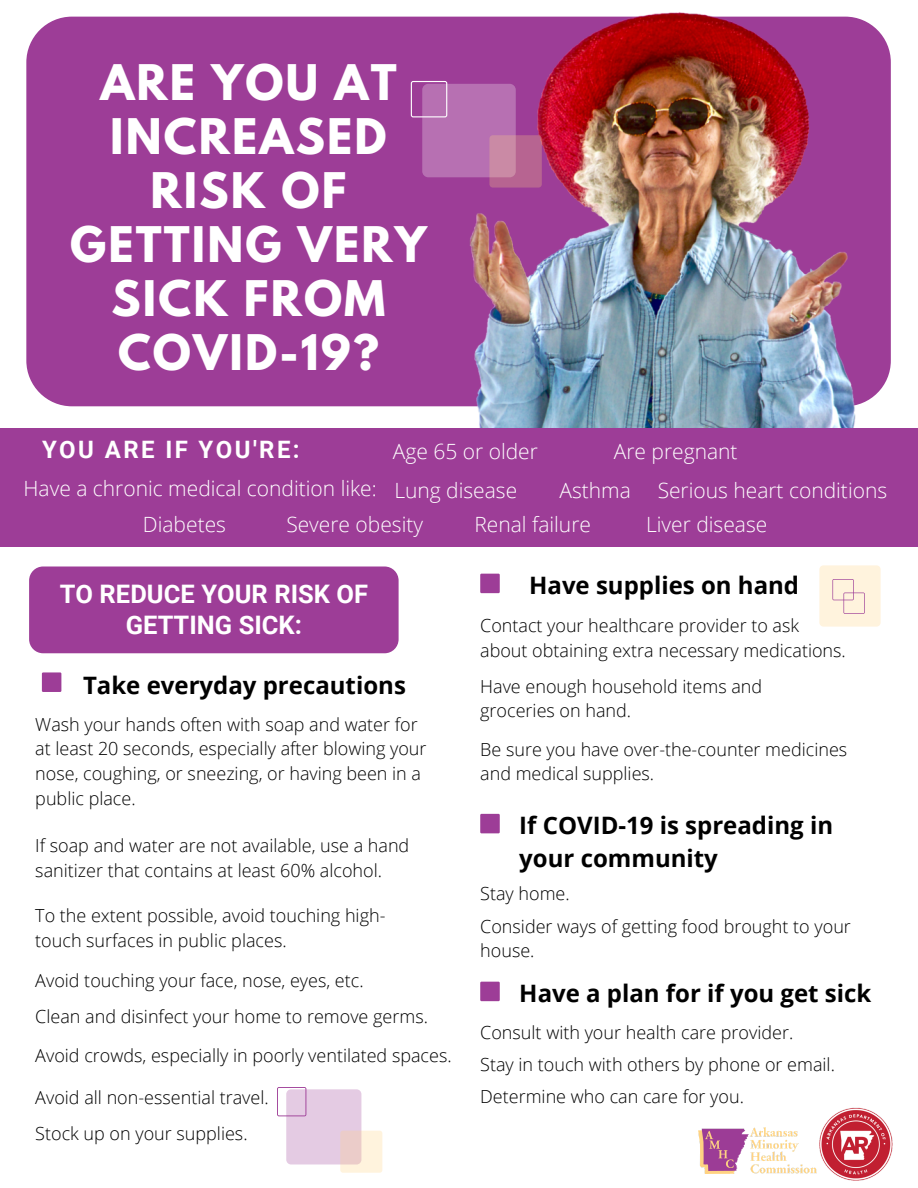
<style>
.page{position:relative;width:918px;height:1188px;background:#fff}
.page>*{position:absolute;margin:0;border:0;box-sizing:border-box;transform-origin:0 0}
.t1{font:700 43.5px/54.2px "League Spartan";letter-spacing:.05em;color:#fff;text-align:center}
.t2{font:700 25.5px/31.7px "Roboto";color:#fff;text-align:center}
.t3{font:700 24px/32.7px "Open Sans";color:#000}
.t4{font:700 24px "Roboto";letter-spacing:.1em;color:#fff}
.t5{font:300 21px "Open Sans";color:#fff}
.t6{font:300 18px/24.8px "Open Sans";color:#000}
</style>
<div class="page">
<div style="left:26px;top:17px;width:865px;height:389px;background:#9d3d97;border-radius:46px"></div>
<img style="left:441px;top:12px;width:431px;height:416px">
<div style="left:286px;top:1089px;width:75px;height:76px;background:#e4cbe3;border-radius:5px"></div>
<svg style="left:277px;top:1087px;width:29px;height:29px"></svg>
<svg style="left:340px;top:1131px;width:42px;height:42px;background:#f6e3d5"></svg>
<div style="left:0;top:428px;width:918px;height:119px;background:#9d3d97"></div>
<div style="left:29px;top:567px;width:370px;height:86px;background:#9d3d97;border-radius:14px"></div>
<div style="left:42px;top:672px;width:19px;height:20px;background:#9d3d97"></div>
<div style="left:480px;top:574px;width:20px;height:19px;background:#9d3d97"></div>
<div style="left:480px;top:814px;width:20px;height:19px;background:#9d3d97"></div>
<div style="left:480px;top:982px;width:20px;height:19px;background:#9d3d97"></div>
<img style="left:699px;top:1127px;width:77px;height:47px">
<img style="left:776px;top:1107px;width:117px;height:74px">
<div style="left:422px;top:84px;width:94px;height:93px;background:#b770b2;border-radius:6px"></div>
<svg style="left:411px;top:81px;width:36px;height:36px"></svg>
<svg style="left:489px;top:135px;width:53px;height:53px;background:#be7299"></svg>
<div style="left:819px;top:565px;width:62px;height:62px;background:#fff3dd;border-radius:4px"></div>
<svg style="left:832px;top:579px;width:33px;height:35px"></svg>
<h1 class="t1" style="left:70px;top:61px;width:358px">ARE YOU AT<br>INCREASED<br>RISK OF<br>GETTING VERY<br>SICK FROM<br>COVID-19?</h1>
<h3 class="t4" style="left:42px;top:436px;width:259px">YOU ARE IF YOU'RE:</h3>
<p class="t5" style="left:393px;top:437px;width:147px">Age 65 or older</p>
<p class="t5" style="left:614px;top:437px;width:125px">Are pregnant</p>
<p class="t5" style="left:24px;top:474px;width:495px">Have a chronic medical condition like: Lung disease</p>
<p class="t5" style="left:559px;top:475px;width:73px">Asthma</p>
<p class="t5" style="left:658px;top:475px;width:231px">Serious heart conditions</p>
<p class="t5" style="left:143px;top:510px;width:85px">Diabetes</p>
<p class="t5" style="left:286px;top:510px;width:138px">Severe obesity</p>
<p class="t5" style="left:474px;top:510px;width:118px">Renal failure</p>
<p class="t5" style="left:646px;top:510px;width:123px">Liver disease</p>
<h2 class="t2" style="left:60px;top:578px;width:310px">TO REDUCE YOUR RISK OF<br>GETTING SICK:</h2>
<h3 class="t3" style="left:83px;top:668px;width:324px">Take everyday precautions</h3>
<p class="t6" style="left:35px;top:711px;width:393px">Wash your hands often with soap and water for at least 20 seconds, especially after blowing your nose, coughing, or sneezing, or having been in a public place.</p>
<p class="t6" style="left:35px;top:833px;width:376px">If soap and water are not available, use a hand sanitizer that contains at least 60% alcohol.</p>
<p class="t6" style="left:35px;top:903px;width:352px">To the extent possible, avoid touching high&shy;touch surfaces in public places.</p>
<p class="t6" style="left:35px;top:962px;width:394px;line-height:36.2px">Avoid touching your face, nose, eyes, etc.<br>Clean and disinfect your home to remove germs.</p>
<p class="t6" style="left:35px;top:1042px;width:418px">Avoid crowds, especially in poorly ventilated spaces.</p>
<p class="t6" style="left:35px;top:1085px;width:235px">Avoid all non-essential travel.</p>
<p class="t6" style="left:35px;top:1121px;width:214px">Stock up on your supplies.</p>
<h3 class="t3" style="left:529px;top:568px;width:272px">Have supplies on hand</h3>
<p class="t6" style="left:480px;top:612px;width:367px">Contact your healthcare provider to ask about obtaining extra necessary medications.</p>
<p class="t6" style="left:480px;top:674px;width:284px">Have enough household items and groceries on hand.</p>
<p class="t6" style="left:480px;top:736px;width:369px">Be sure you have over-the-counter medicines and medical supplies.</p>
<h3 class="t3" style="left:519px;top:808px;width:315px">If COVID-19 is spreading in your community</h3>
<p class="t6" style="left:480px;top:876px;width:372px;line-height:32.8px">Stay home.<br>Consider ways of getting food brought to your</p>
<p class="t6" style="left:480px;top:938px;width:56px">house.</p>
<h3 class="t3" style="left:519px;top:976px;width:354px">Have a plan for if you get sick</h3>
<p class="t6" style="left:480px;top:1016px;width:356px;line-height:32.4px">Consult with your health care provider.<br>Stay in touch with others by phone or email.</p>
<p class="t6" style="left:480px;top:1083px;width:265px">Determine who can care for you.</p>
</div>
